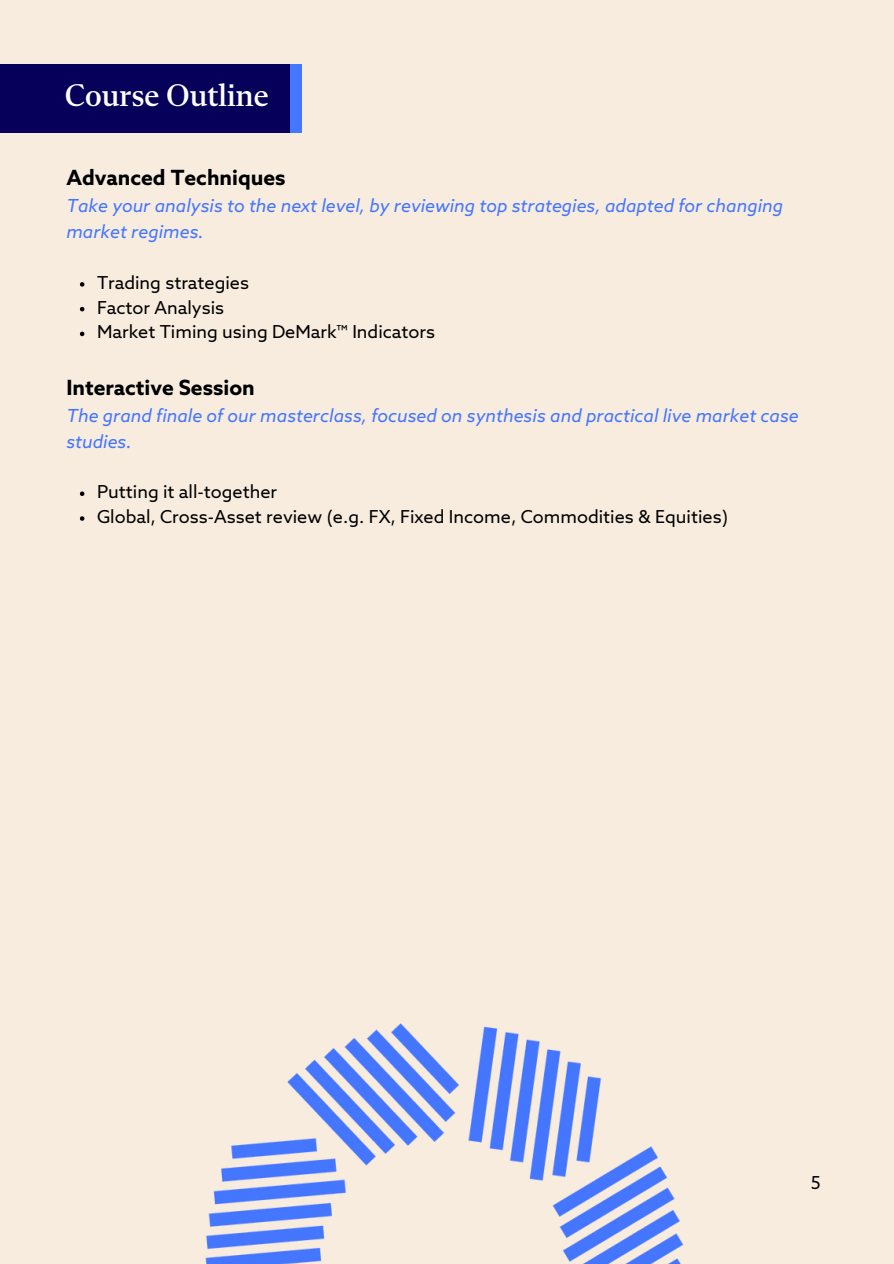
<style>
.page{position:relative;width:894px;height:1264px;background:#fff}
.page>*{position:absolute;margin:0;border:0;box-sizing:border-box;transform-origin:0 0}
.t1{font:500 31.5px "Flecha S";color:#fff}
.t2{font:700 21px "Azo Sans";color:#000}
.t3{font:italic 18px/25.8px "Azo Sans";color:#4476ff}
.t4{font:18px "Azo Sans";color:#000}
</style>
<div class="page">
<div style="left:0;top:0;width:893px;height:1263px;background:#f7ecde"></div>
<svg style="left:80px;top:282px;width:4px;height:5px"></svg>
<svg style="left:80px;top:307px;width:4px;height:4px"></svg>
<svg style="left:80px;top:332px;width:4px;height:4px"></svg>
<svg style="left:80px;top:491px;width:4px;height:5px"></svg>
<svg style="left:80px;top:516px;width:4px;height:5px"></svg>
<div style="left:0;top:64px;width:302px;height:68px;background:#4476ff"></div>
<div style="left:0;top:64px;width:289px;height:68px;background:#06005a"></div>
<img style="left:205px;top:1023px;width:478px;height:240px">
<p class="t1" style="left:65px;top:82px;width:205px">Course Outline</p>
<p class="t2" style="left:66px;top:167px;width:221px">Advanced Techniques</p>
<p class="t3" style="left:66px;top:194px;width:718px">Take your analysis to the next level, by reviewing top strategies, adapted for changing market regimes.</p>
<p class="t4" style="left:97px;top:275px;width:153px">Trading strategies</p>
<p class="t4" style="left:97px;top:300px;width:129px">Factor Analysis</p>
<p class="t4" style="left:97px;top:324px;width:339px">Market Timing using DeMark™ Indicators</p>
<p class="t2" style="left:66px;top:376px;width:190px">Interactive Session</p>
<p class="t3" style="left:66px;top:404px;width:733px">The grand finale of our masterclass, focused on synthesis and practical live market case studies.</p>
<p class="t4" style="left:97px;top:484px;width:181px">Putting it all-together</p>
<p class="t4" style="left:97px;top:509px;width:632px">Global, Cross-Asset review (e.g. FX, Fixed Income, Commodities &amp; Equities)</p>
<h1 class="t4" style="left:810px;top:1175px;width:11px">5</h1>
</div>
